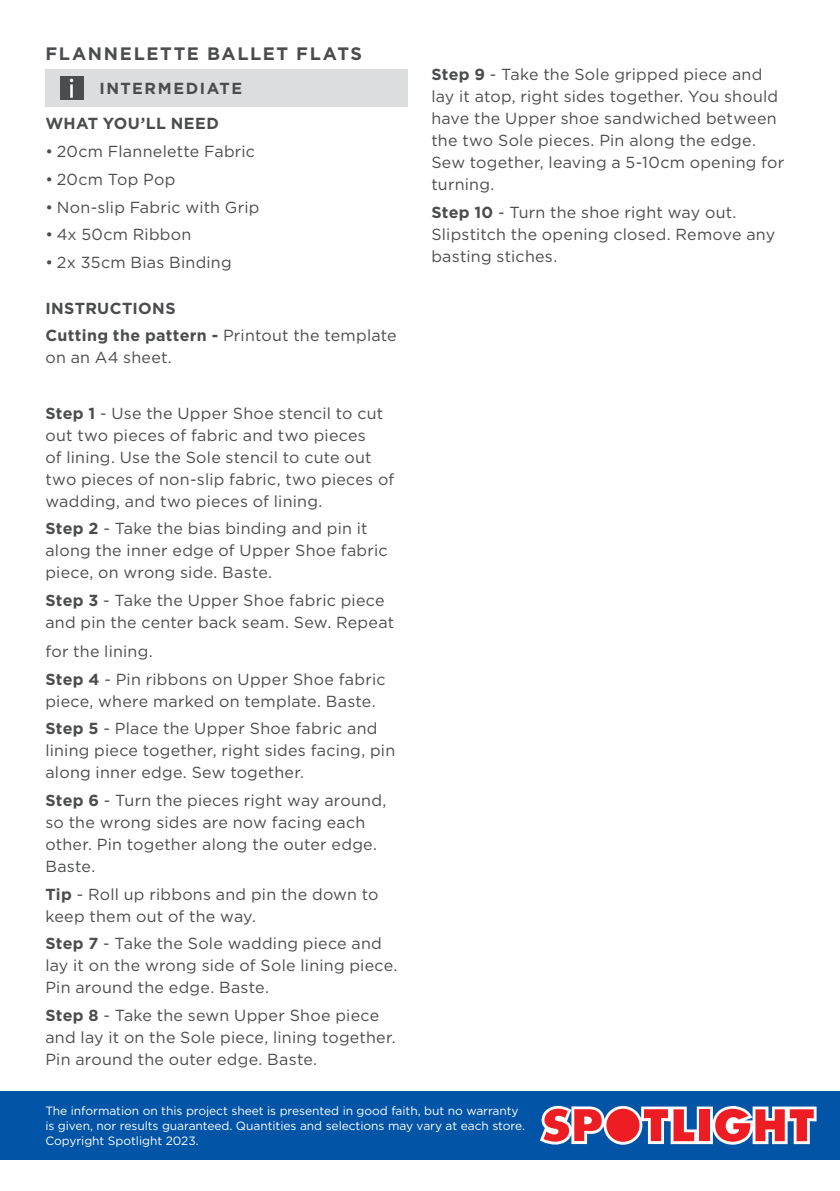
<style>
.page{position:relative;width:840px;height:1191px;background:#fff}
.page>*{position:absolute;margin:0;border:0;box-sizing:border-box;transform-origin:0 0}
.COPY{font:700 18px "Gotham";letter-spacing:.09em;color:#4b4c4d}
.COPY-2{font:16px/22px "Gotham";letter-spacing:.015em;color:#4b4c4d}
.COPY-3{font:700 16px "Gotham";letter-spacing:.025em;color:#4b4c4d}
.COPY-4{font:700 16px "Gotham";letter-spacing:.095em;color:#4b4c4d}
.t1{font:12px/15px "Gotham";letter-spacing:-.005em;color:#fff}
.s1{font-weight:700}
</style>
<div class="page">
<div style="left:0;top:1090px;width:839px;height:69px;background:#0154a6"></div>
<svg style="left:540px;top:1106px;width:276px;height:38px;background:#c77183"></svg>
<div style="left:45px;top:69px;width:363px;height:38px;background:#dcdddf"></div>
<div style="left:60px;top:76px;width:23px;height:24px;background:#4b4c4d"></div>
<hr style="left:70px;top:84px;width:3px;height:14px;background:#fff">
<p class="COPY" style="left:45px;top:41px;width:318px">FLANNELETTE BALLET FLATS</p>
<p class="COPY-4" style="left:99px;top:78px;width:144px">INTERMEDIATE</p>
<p class="COPY-3" style="left:45px;top:113px;width:175px">WHAT YOU’LL NEED</p>
<p class="COPY-2" style="left:45px;top:140px;width:211px">• 20cm Flannelette Fabric</p>
<p class="COPY-2" style="left:45px;top:168px;width:131px">• 20cm Top Pop</p>
<p class="COPY-2" style="left:45px;top:195px;width:215px">• Non-slip Fabric with Grip</p>
<p class="COPY-2" style="left:45px;top:223px;width:147px">• 4x 50cm Ribbon</p>
<p class="COPY-2" style="left:45px;top:251px;width:188px">• 2x 35cm Bias Binding</p>
<p class="COPY-3" style="left:45px;top:297px;width:132px">INSTRUCTIONS</p>
<p class="COPY-2" style="left:45px;top:324px;width:352px"><span class="s1">Cutting the pattern -</span> Printout the template on an A4 sheet.</p>
<p class="COPY-2" style="left:45px;top:401px;width:350px"><span class="s1">Step 1</span> - Use the Upper Shoe stencil to cut out two pieces of fabric and two pieces<br>of lining. Use the Sole stencil to cute out two pieces of non-slip fabric, two pieces of wadding, and two pieces of lining.</p>
<p class="COPY-2" style="left:45px;top:517px;width:343px"><span class="s1">Step 2</span> - Take the bias binding and pin it along the inner edge of Upper Shoe fabric piece, on wrong side. Baste.</p>
<p class="COPY-2" style="left:45px;top:589px;width:350px"><span class="s1">Step 3</span> - Take the Upper Shoe fabric piece and pin the center back seam. Sew. Repeat</p>
<p class="COPY-2" style="left:45px;top:640px;width:109px">for the lining.</p>
<p class="COPY-2" style="left:45px;top:667px;width:341px"><span class="s1">Step 4</span> - Pin ribbons on Upper Shoe fabric piece, where marked on template. Baste.</p>
<p class="COPY-2" style="left:45px;top:717px;width:351px"><span class="s1">Step 5</span> - Place the Upper Shoe fabric and lining piece together, right sides facing, pin along inner edge. Sew together.</p>
<p class="COPY-2" style="left:45px;top:789px;width:342px"><span class="s1">Step 6</span> - Turn the pieces right way around, so the wrong sides are now facing each other. Pin together along the outer edge.<br>Baste.</p>
<p class="COPY-2" style="left:45px;top:882px;width:334px"><span class="s1">Tip</span> - Roll up ribbons and pin the down to keep them out of the way.</p>
<p class="COPY-2" style="left:45px;top:932px;width:353px"><span class="s1">Step 7</span> - Take the Sole wadding piece and lay it on the wrong side of Sole lining piece.<br>Pin around the edge. Baste.</p>
<p class="COPY-2" style="left:45px;top:1004px;width:351px"><span class="s1">Step 8</span> - Take the sewn Upper Shoe piece and lay it on the Sole piece, lining together.<br>Pin around the outer edge. Baste.</p>
<p class="COPY-2" style="left:431px;top:63px;width:354px"><span class="s1">Step 9</span> - Take the Sole gripped piece and lay it atop, right sides together. You should have the Upper shoe sandwiched between the two Sole pieces. Pin along the edge.<br>Sew together, leaving a 5-10cm opening for turning.</p>
<p class="COPY-2" style="left:431px;top:201px;width:345px"><span class="s1">Step 10</span> - Turn the shoe right way out.<br>Slipstitch the opening closed. Remove any basting stiches.</p>
<p class="t1" style="left:45px;top:1103px;width:481px">The information on this project sheet is presented in good faith, but no warranty is given, nor results guaranteed. Quantities and selections may vary at each store.<br>Copyright Spotlight 2023.</p>
</div>
